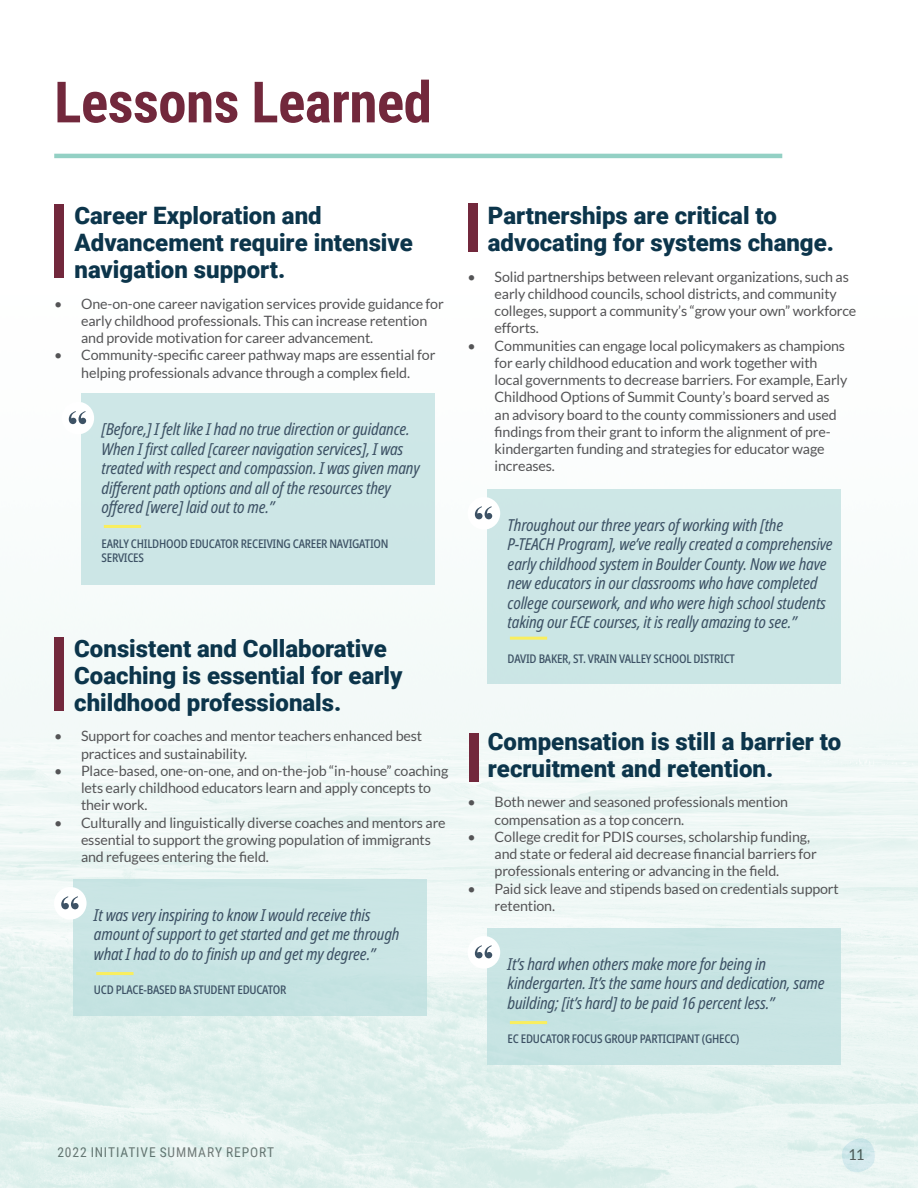
<style>
.page{position:relative;width:918px;height:1188px;background:#fff}
.page>*{position:absolute;margin:0;border:0;box-sizing:border-box;transform-origin:0 0}
.t1{font:700 57px "Roboto Condensed";letter-spacing:-.01em;color:#72283c}
.t2{font:900 24px/27px "Roboto";color:#0c354b}
.t3{font:italic condensed 16.5px/19.5px "Noto Sans";letter-spacing:-.01em;color:#3d5265}
.t4{font:15px "Lato";color:#000}
.t5{font:14.25px/17.2px "Lato";letter-spacing:-.01em;color:#545456}
.t6{font:13.5px "Roboto Condensed";letter-spacing:.065em;color:#313232}
.t7{font:500 condensed 12px/14.4px "Noto Sans";letter-spacing:-.02em;color:#3d5265}
</style>
<div class="page">
<img style="left:0;top:153px;width:918px;height:1035px">
<hr style="left:54px;top:154px;width:728px;height:4px;background:#93d0c4">
<div style="left:81px;top:394px;width:353px;height:191px;background:#cde7e6"></div>
<hr style="left:104px;top:525px;width:37px;height:3px;background:#f9ee5e">
<div style="left:62px;top:402px;width:32px;height:32px;background:#fff;border-radius:50%"></div>
<svg style="left:69px;top:411px;width:17px;height:13px"></svg>
<div style="left:487px;top:489px;width:353px;height:194px;background:#cce6e6"></div>
<hr style="left:510px;top:637px;width:37px;height:3px;background:#f9ee5e">
<div style="left:468px;top:497px;width:32px;height:33px;background:#fff;border-radius:50%"></div>
<svg style="left:475px;top:506px;width:17px;height:13px"></svg>
<div style="left:74px;top:879px;width:353px;height:136px;background:#c9e4e4"></div>
<hr style="left:96px;top:972px;width:38px;height:3px;background:#f9ee5e">
<div style="left:54px;top:887px;width:33px;height:33px;background:#fff;border-radius:50%"></div>
<svg style="left:61px;top:896px;width:18px;height:13px"></svg>
<div style="left:487px;top:928px;width:353px;height:136px;background:#c8e4e3"></div>
<hr style="left:510px;top:1021px;width:37px;height:3px;background:#f9ee5e">
<div style="left:468px;top:936px;width:32px;height:33px;background:#fff;border-radius:50%"></div>
<svg style="left:475px;top:945px;width:17px;height:13px"></svg>
<div style="left:54px;top:638px;width:10px;height:73px;background:#72283c"></div>
<div style="left:54px;top:204px;width:10px;height:73px;background:#72283c"></div>
<div style="left:468px;top:204px;width:10px;height:48px;background:#72283c"></div>
<div style="left:469px;top:733px;width:9px;height:48px;background:#72283c"></div>
<h1 class="t1" style="left:54px;top:62px;width:379px">Lessons Learned</h1>
<h2 class="t2" style="left:74px;top:201px;width:340px">Career Exploration and<br>Advancement require intensive navigation support.</h2>
<p class="t5" style="left:81px;top:295px;width:364px;text-indent:-27px">• One-on-one career navigation services provide guidance for early childhood professionals. This can increase retention and provide motivation for career advancement.</p>
<p class="t5" style="left:54px;top:347px;width:383px;text-align:center">• Community-specific career pathway maps are essential for helping professionals advance through a complex field.</p>
<p class="t3" style="left:102px;top:420px;width:320px">[Before,] I felt like I had no true direction or guidance.<br>When I first called [career navigation services], I was treated with respect and compassion. I was given many different path options and all of the resources they offered [were] laid out to me.”</p>
<p class="t7" style="left:102px;top:537px;width:289px">EARLY CHILDHOOD EDUCATOR RECEIVING CAREER NAVIGATION<br>SERVICES</p>
<h2 class="t2" style="left:74px;top:634px;width:330px">Consistent and Collaborative<br>Coaching is essential for early childhood professionals.</h2>
<p class="t5" style="left:81px;top:727px;width:343px;text-indent:-27px">• Support for coaches and mentor teachers enhanced best practices and sustainability.</p>
<p class="t5" style="left:81px;top:762px;width:369px;text-indent:-27px">• Place-based, one-on-one, and on-the-job “in-house” coaching lets early childhood educators learn and apply concepts to their work.</p>
<p class="t5" style="left:81px;top:814px;width:366px;text-indent:-27px">• Culturally and linguistically diverse coaches and mentors are essential to support the growing population of immigrants and refugees entering the field.</p>
<p class="t3" style="left:94px;top:905px;width:307px">It was very inspiring to know I would receive this amount of support to get started and get me through what I had to do to finish up and get my degree.”</p>
<p class="t7" style="left:94px;top:983px;width:194px">UCD PLACE-BASED BA STUDENT EDUCATOR</p>
<h2 class="t2" style="left:488px;top:201px;width:348px">Partnerships are critical to advocating for systems change.</h2>
<p class="t5" style="left:495px;top:268px;width:363px;text-indent:-27px">• Solid partnerships between relevant organizations, such as early childhood councils, school districts, and community colleges, support a community’s “grow your own” workforce efforts.</p>
<p class="t5" style="left:495px;top:337px;width:354px;text-indent:-27px">• Communities can engage local policymakers as champions for early childhood education and work together with local governments to decrease barriers. For example, Early Childhood Options of Summit County’s board served as an advisory board to the county commissioners and used findings from their grant to inform the alignment of pre&shy;kindergarten funding and strategies for educator wage increases.</p>
<p class="t3" style="left:508px;top:515px;width:327px">Throughout our three years of working with [the P-TEACH Program], we’ve really created a comprehensive early childhood system in Boulder County. Now we have new educators in our classrooms who have completed college coursework, and who were high school students taking our ECE courses, it is really amazing to see.”</p>
<p class="t7" style="left:508px;top:651px;width:229px">DAVID BAKER, ST. VRAIN VALLEY SCHOOL DISTRICT</p>
<h2 class="t2" style="left:488px;top:727px;width:355px">Compensation is still a barrier to recruitment and retention.</h2>
<p class="t5" style="left:495px;top:794px;width:295px;text-indent:-27px">• Both newer and seasoned professionals mention compensation as a top concern.</p>
<p class="t5" style="left:495px;top:828px;width:324px;text-indent:-27px">• College credit for PDIS courses, scholarship funding, and state or federal aid decrease financial barriers for professionals entering or advancing in the field.</p>
<p class="t5" style="left:495px;top:880px;width:346px;text-indent:-27px">• Paid sick leave and stipends based on credentials support retention.</p>
<p class="t3" style="left:508px;top:954px;width:319px">It’s hard when others make more for being in kindergarten. It’s the same hours and dedication, same building; [it’s hard] to be paid 16 percent less.”</p>
<p class="t7" style="left:508px;top:1032px;width:233px">EC EDUCATOR FOCUS GROUP PARTICIPANT (GHECC)</p>
<p class="t6" style="left:57px;top:1142px;width:218px">2022 INITIATIVE SUMMARY REPORT</p>
<p class="t4" style="left:848px;top:1146px;width:18px">11</p>
</div>
